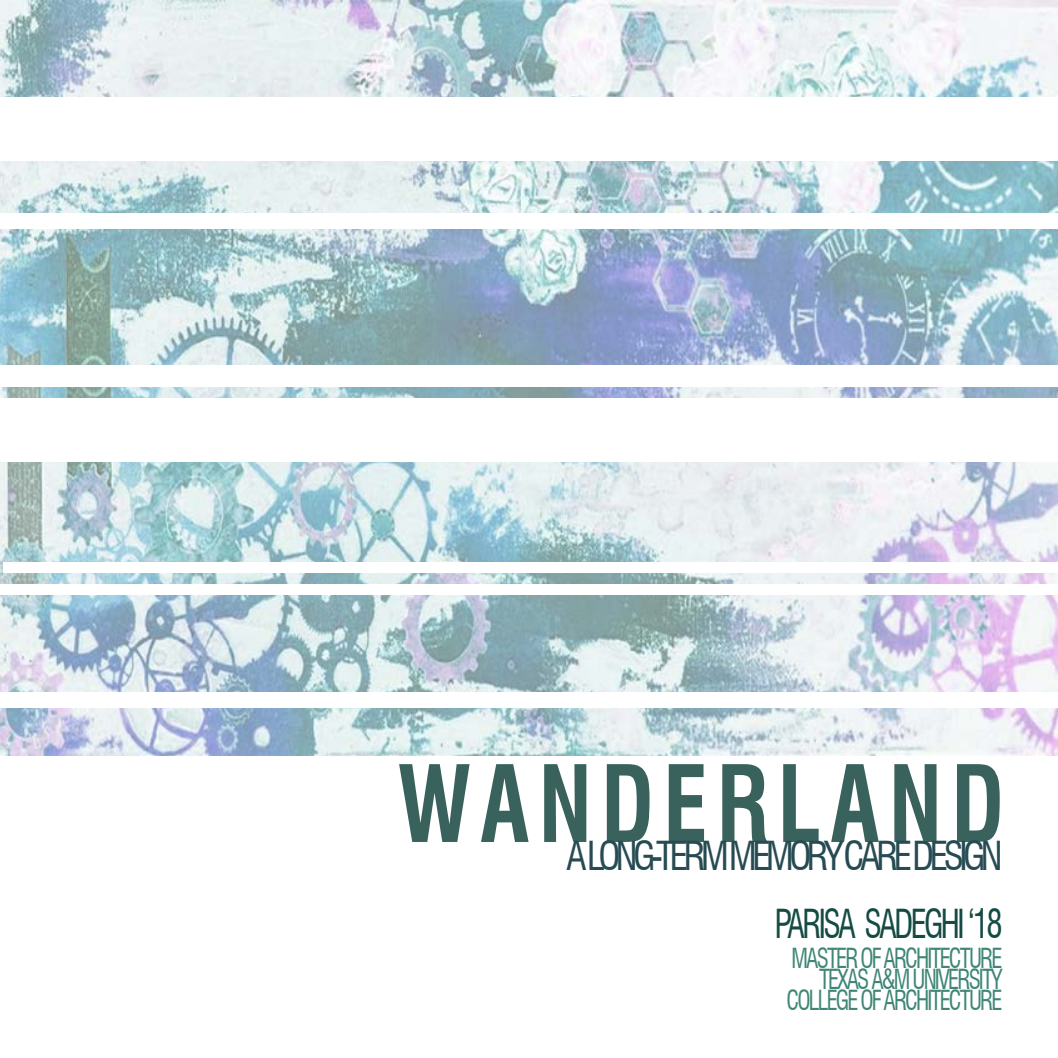
<style>
.page{position:relative;width:1058px;height:1058px;background:#fff}
.page>*{position:absolute;margin:0;border:0;box-sizing:border-box;transform-origin:0 0}
.t1{font:700 condensed 103.5px "Swiss 721 BT";letter-spacing:.1em;color:#3a625c;scale:.87 1}
.t2{font:condensed 39px "Swiss 721 BT";letter-spacing:-.12em;color:#264b52;scale:.96 1}
.t3{font:condensed 39px "Swiss 721 BT";letter-spacing:-.08em;color:#144b43;scale:.83 1}
.t4{font:condensed 27px/21.2px "Swiss 721 BT";letter-spacing:-.08em;color:#3f8676;text-align:right;scale:.83 1}
</style>
<div class="page">
<img style="left:0;top:0;width:1058px;height:755px">
<div style="left:0;top:98px;width:1058px;height:63px;background:#fff"></div>
<div style="left:0;top:214px;width:1058px;height:15px;background:#fff"></div>
<div style="left:0;top:365px;width:1058px;height:22px;background:#fff"></div>
<div style="left:0;top:398px;width:1058px;height:63px;background:#fff"></div>
<div style="left:0;top:692px;width:1058px;height:16px;background:#fff"></div>
<div style="left:0;top:584px;width:1058px;height:10px;background:#fff"></div>
<div style="left:4px;top:562px;width:1054px;height:10px;background:#fff"></div>
<h1 class="t1" style="left:397px;top:742px;width:698px">WANDERLAND</h1>
<h2 class="t2" style="left:566px;top:832px;width:456px">A LONG-TERM MEMORY CARE DESIGN</h2>
<h2 class="t3" style="left:774px;top:900px;width:276px">PARISA SADEGHI ‘18</h2>
<p class="t4" style="left:786px;top:947px;width:262px">MASTER OF ARCHITECTURE<br>TEXAS A&amp;M UNIVERSITY<br>COLLEGE OF ARCHITECTURE</p>
</div>
